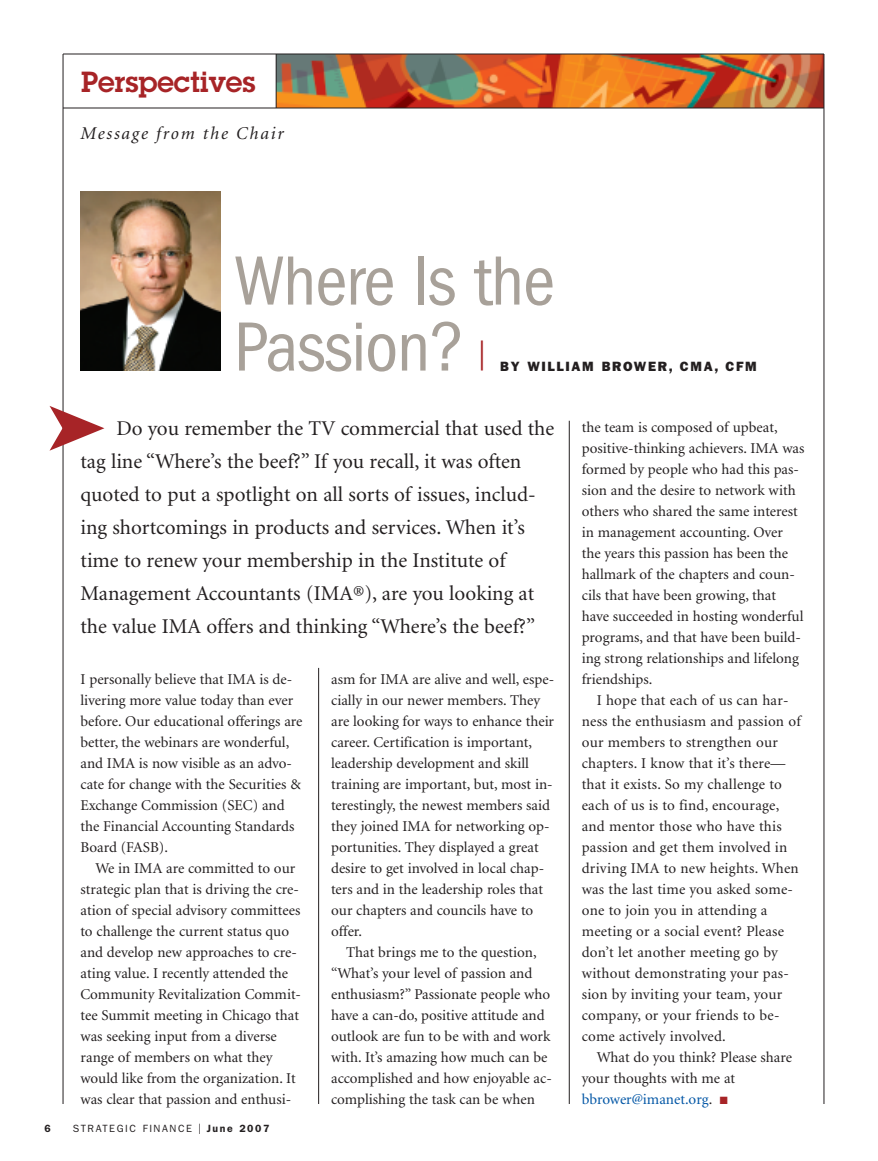
<style>
.page{position:relative;width:878px;height:1161px;background:#fff}
.page>*{position:absolute;margin:0;border:0;box-sizing:border-box;transform-origin:0 0}
.t1{font:condensed 72px/66px "Franklin Gothic";letter-spacing:-.015em;color:#a8a199}
.t2{font:30px "Franklin Gothic";color:#a72427}
.t3{font:600 28.5px "Lubalin Graph";color:#a72427}
.t4{font:21px/33px "Minion";color:#231f20}
.t5{font:italic 18px "Minion";letter-spacing:.1em;color:#231f20}
.t6{font:15px/21px "Minion";color:#231f20}
.t7{font:800 13.5px "Franklin Gothic";letter-spacing:.125em;color:#231f20}
.t8{font:10.5px "Franklin Gothic";letter-spacing:.15em;color:#231f20}
.t9{font:600 10.5px "Franklin Gothic";color:#231f20}
.s1{font-size:15px}
.s2{font-weight:600}
.s3{color:#0155a5}
.s4{color:#a72427}
</style>
<div class="page">
<img style="left:277px;top:55px;width:546px;height:53px">
<hr style="left:569px;top:421px;width:1px;height:683px;background:#231f20">
<hr style="left:318px;top:668px;width:1px;height:436px;background:#231f20">
<hr style="left:63px;top:54px;width:1px;height:1050px;background:#231f20">
<img style="left:80px;top:191px;width:140px;height:180px">
<svg style="left:50px;top:406px;width:54px;height:45px"></svg>
<hr style="left:823px;top:54px;width:1px;height:1050px;background:#231f20">
<hr style="left:63px;top:54px;width:761px;height:1px;background:#231f20">
<hr style="left:63px;top:108px;width:760px;height:1px;background:#231f20">
<hr style="left:276px;top:54px;width:1px;height:54px;background:#231f20">
<h3 class="t3" style="left:81px;top:66px;width:176px">Perspectives</h3>
<p class="t5" style="left:80px;top:126px;width:205px">Message from the Chair</p>
<h1 class="t1" style="left:234px;top:254px;width:322px">Where Is the<br>Passion?</h1>
<h2 class="t2" style="left:478px;top:342px;width:9px">|</h2>
<p class="t7" style="left:500px;top:361px;width:258px">BY WILLIAM BROWER, CMA, CFM</p>
<p class="t4" style="left:80px;top:413px;width:475px;text-indent:36px">Do you remember the TV commercial that used the tag line “Where’s the beef?” If you recall, it was often quoted to put a spotlight on all sorts of issues, includ&shy;ing shortcomings in products and services. When it’s time to renew your membership in the Institute of Management Accountants (IMA®), are you looking at the value IMA offers and thinking “Where’s the beef?”</p>
<p class="t6" style="left:80px;top:670px;width:223px">I personally believe that IMA is de&shy;livering more value today than ever before. Our educational offerings are better, the webinars are wonderful, and IMA is now visible as an advo&shy;cate for change with the Securities &amp;<br>Exchange Commission (SEC) and the Financial Accounting Standards<br>Board (FASB).</p>
<p class="t6" style="left:80px;top:859px;width:222px;text-indent:15px">We in IMA are committed to our strategic plan that is driving the cre&shy;ation of special advisory committees to challenge the current status quo and develop new approaches to cre&shy;ating value. I recently attended the Community Revitalization Commit&shy;tee Summit meeting in Chicago that was seeking input from a diverse range of members on what they would like from the organization. It was clear that passion and enthusi-</p>
<p class="t9" style="left:44px;top:1125px;width:8px">6</p>
<p class="t8" style="left:73px;top:1125px;width:198px">STRATEGIC FINANCE <span class="s1">I</span> <span class="s2">June 2007</span></p>
<p class="t6" style="left:331px;top:670px;width:224px">asm for IMA are alive and well, espe&shy;cially in our newer members. They are looking for ways to enhance their career. Certification is important, leadership development and skill training are important, but, most in&shy;terestingly, the newest members said they joined IMA for networking op&shy;portunities. They displayed a great desire to get involved in local chap&shy;ters and in the leadership roles that our chapters and councils have to offer.</p>
<p class="t6" style="left:331px;top:943px;width:222px;text-indent:15px">That brings me to the question, “What’s your level of passion and enthusiasm?” Passionate people who have a can-do, positive attitude and outlook are fun to be with and work with. It’s amazing how much can be accomplished and how enjoyable ac&shy;complishing the task can be when</p>
<p class="t6" style="left:581px;top:418px;width:224px">the team is composed of upbeat, positive-thinking achievers. IMA was formed by people who had this pas&shy;sion and the desire to network with others who shared the same interest in management accounting. Over the years this passion has been the hallmark of the chapters and coun&shy;cils that have been growing, that have succeeded in hosting wonderful programs, and that have been build&shy;ing strong relationships and lifelong friendships.</p>
<p class="t6" style="left:581px;top:691px;width:220px;text-indent:15px">I hope that each of us can har&shy;ness the enthusiasm and passion of our members to strengthen our chapters. I know that it’s there— that it exists. So my challenge to each of us is to find, encourage, and mentor those who have this passion and get them involved in driving IMA to new heights. When was the last time you asked some&shy;one to join you in attending a meeting or a social event? Please don’t let another meeting go by without demonstrating your pas&shy;sion by inviting your team, your company, or your friends to be&shy;come actively involved.</p>
<p class="t6" style="left:581px;top:1048px;width:212px;text-indent:15px">What do you think? Please share your thoughts with me at <span class="s3">bbrower@imanet.org</span>. <span class="s4">■</span></p>
</div>
